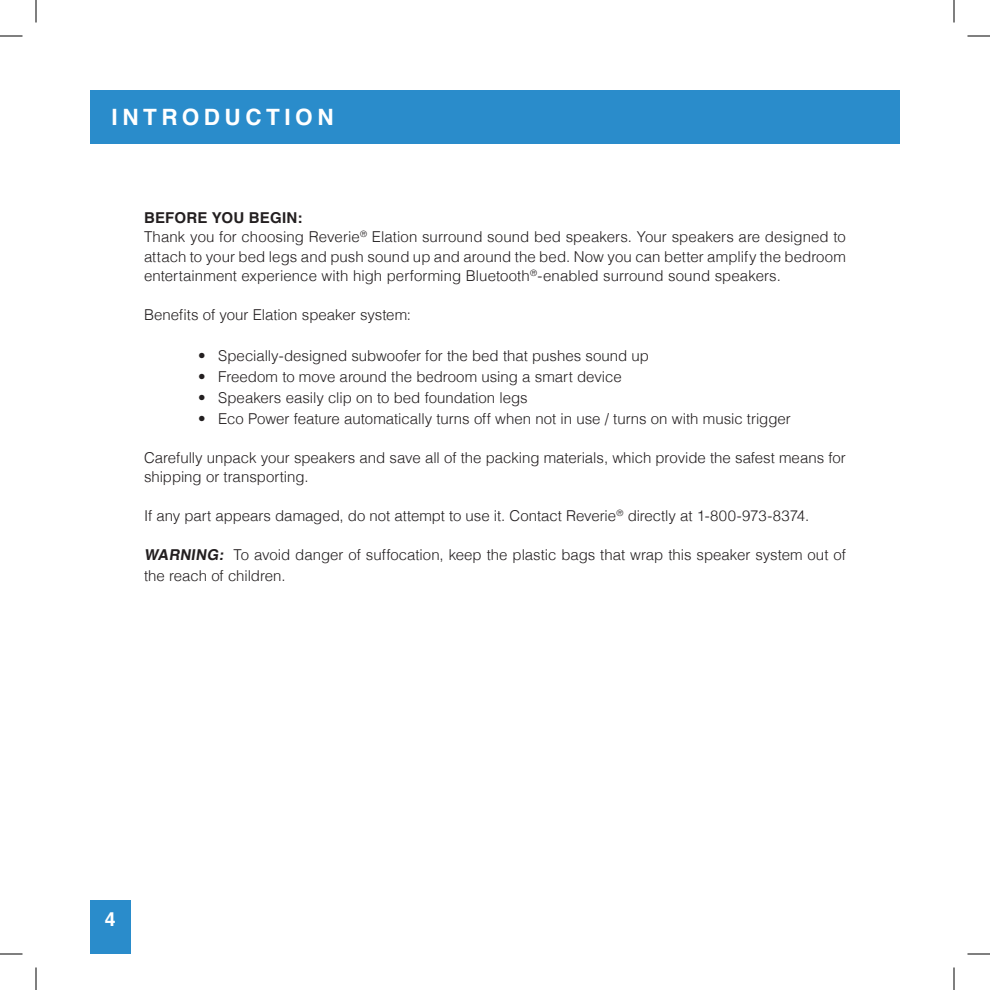
<style>
.page{position:relative;width:990px;height:990px;background:#fff}
.page>*{position:absolute;margin:0;border:0;box-sizing:border-box;transform-origin:0 0}
.t1{font:700 22.5px "Helvetica";letter-spacing:.2em;color:#fff}
.t2{font:700 19.5px "Helvetica";color:#fff}
.t3{font:300 15px/19.5px "Helvetica";color:#231f20}
.t4{font:700 15px "Helvetica";letter-spacing:.015em;color:#231f20}
.s1{font-weight:700}
</style>
<div class="page">
<div style="left:90px;top:90px;width:810px;height:54px;background:#2a8ccb"></div>
<div style="left:90px;top:900px;width:40px;height:54px;background:#2a8ccb"></div>
<svg style="left:0;top:36px;width:22px;height:1px"></svg>
<svg style="left:968px;top:36px;width:22px;height:1px"></svg>
<svg style="left:0;top:954px;width:22px;height:1px"></svg>
<svg style="left:968px;top:954px;width:22px;height:1px"></svg>
<svg style="left:36px;top:0;width:1px;height:22px"></svg>
<svg style="left:36px;top:968px;width:1px;height:22px"></svg>
<svg style="left:954px;top:0;width:1px;height:22px"></svg>
<svg style="left:954px;top:968px;width:1px;height:22px"></svg>
<p class="t1" style="left:112px;top:99px;width:224px">INTRODUCTION</p>
<p class="t4" style="left:144px;top:205px;width:160px">BEFORE YOU BEGIN:</p>
<p class="t3" style="left:144px;top:226px;width:704px;text-align:justify">Thank you for choosing Reverie<sup>®</sup> Elation surround sound bed speakers. Your speakers are designed to attach to your bed legs and push sound up and around the bed. Now you can better amplify the bedroom entertainment experience with high performing Bluetooth<sup>®</sup>-enabled surround sound speakers.</p>
<p class="t3" style="left:144px;top:304px;width:269px">Benefits of your Elation speaker system:</p>
<p class="t3" style="left:198px;top:345px;width:453px">• Specially-designed subwoofer for the bed that pushes sound up</p>
<p class="t3" style="left:198px;top:366px;width:425px">• Freedom to move around the bedroom using a smart device</p>
<p class="t3" style="left:198px;top:387px;width:331px">• Speakers easily clip on to bed foundation legs</p>
<p class="t3" style="left:198px;top:408px;width:594px">• Eco Power feature automatically turns off when not in use / turns on with music trigger</p>
<p class="t3" style="left:144px;top:447px;width:703px">Carefully unpack your speakers and save all of the packing materials, which provide the safest means for shipping or transporting.</p>
<p class="t3" style="left:144px;top:505px;width:667px">If any part appears damaged, do not attempt to use it. Contact Reverie<sup>®</sup> directly at 1-800-973-8374.</p>
<p class="t3" style="left:144px;top:543px;width:703px;line-height:21px"><span class="s1">WARNING:</span> To avoid danger of suffocation, keep the plastic bags that wrap this speaker system out of the reach of children.</p>
<p class="t2" style="left:105px;top:903px;width:12px">4</p>
</div>
